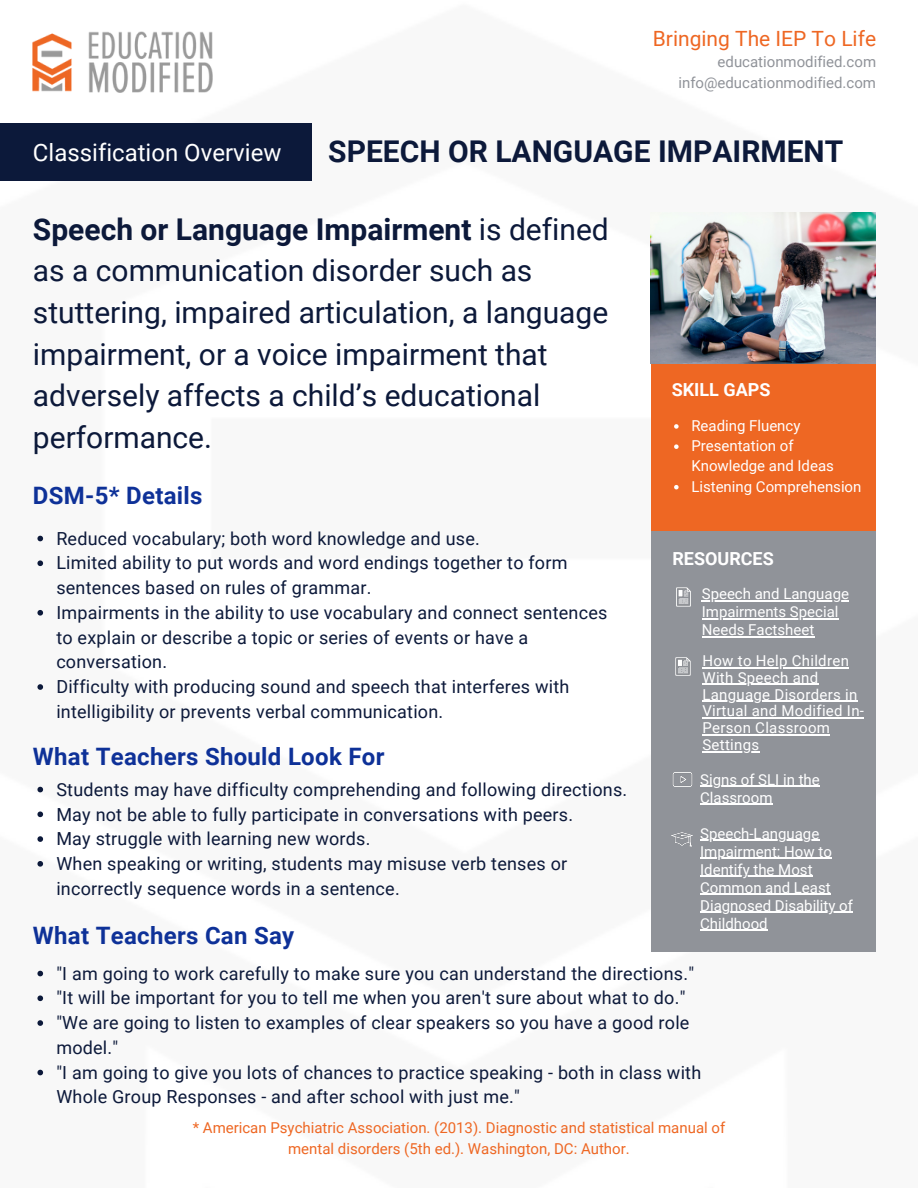
<style>
.page{position:relative;width:918px;height:1188px;background:#fff}
.page>*{position:absolute;margin:0;border:0;box-sizing:border-box;transform-origin:0 0}
.t1{font:30px/41.7px "Roboto";color:#0c193a}
.t2{font:700 30px "Roboto";color:#0c193a}
.t3{font:700 24px "Roboto";letter-spacing:.01em;color:#0e3198}
.t4{font:24px "Roboto";color:#fff}
.t5{font:21px "Roboto";color:#ee6723}
.t6{font:18px/24.8px "Roboto";letter-spacing:.015em;color:#0c193a}
.t7{font:700 18px "Roboto";color:#fff}
.t8{font:15px/18px "Roboto";color:#fff}
.t9{font:15px/20.2px "Roboto";color:#ee6723;text-align:center}
.t10{font:15px/16.8px "Roboto";letter-spacing:.02em;color:#fff}
.t11{font:15px/20.2px "Roboto";color:#909399;text-align:right}
.s1{font-weight:700}
</style>
<div class="page">
<img style="left:33px;top:32px;width:180px;height:60px">
<div style="left:651px;top:363px;width:225px;height:168px;background:#ee6723"></div>
<div style="left:651px;top:531px;width:225px;height:421px;background:#909399"></div>
<svg style="left:674px;top:424px;width:5px;height:5px"></svg>
<svg style="left:674px;top:444px;width:5px;height:5px"></svg>
<svg style="left:674px;top:485px;width:5px;height:4px"></svg>
<svg style="left:37px;top:536px;width:6px;height:5px"></svg>
<svg style="left:37px;top:560px;width:6px;height:6px"></svg>
<svg style="left:37px;top:610px;width:6px;height:6px"></svg>
<svg style="left:37px;top:684px;width:6px;height:6px"></svg>
<img style="left:676px;top:587px;width:15px;height:20px">
<img style="left:675px;top:657px;width:16px;height:19px">
<hr style="left:702px;top:667px;width:147px;height:1px;background:#fff">
<hr style="left:702px;top:684px;width:36px;height:1px;background:#fff">
<hr style="left:738px;top:684px;width:81px;height:1px;background:#fff">
<hr style="left:702px;top:701px;width:156px;height:1px;background:#fff">
<hr style="left:702px;top:718px;width:162px;height:1px;background:#fff">
<hr style="left:702px;top:734px;width:128px;height:2px;background:#fff">
<hr style="left:702px;top:751px;width:58px;height:1px;background:#fff">
<img style="left:672px;top:772px;width:21px;height:15px">
<img style="left:671px;top:832px;width:22px;height:15px">
<svg style="left:37px;top:787px;width:6px;height:5px"></svg>
<svg style="left:37px;top:812px;width:6px;height:5px"></svg>
<svg style="left:37px;top:836px;width:6px;height:6px"></svg>
<svg style="left:37px;top:861px;width:6px;height:6px"></svg>
<svg style="left:37px;top:971px;width:6px;height:5px"></svg>
<svg style="left:37px;top:995px;width:6px;height:6px"></svg>
<svg style="left:37px;top:1020px;width:6px;height:6px"></svg>
<svg style="left:37px;top:1070px;width:6px;height:5px"></svg>
<div style="left:0;top:124px;width:311px;height:57px;background:#0c193a"></div>
<hr style="left:700px;top:786px;width:120px;height:1px;background:#fff">
<hr style="left:700px;top:804px;width:73px;height:1px;background:#fff">
<hr style="left:700px;top:840px;width:119px;height:1px;background:#fff">
<hr style="left:700px;top:858px;width:132px;height:1px;background:#fff">
<hr style="left:700px;top:876px;width:113px;height:1px;background:#fff">
<hr style="left:700px;top:894px;width:131px;height:1px;background:#fff">
<hr style="left:700px;top:912px;width:153px;height:1px;background:#fff">
<hr style="left:700px;top:930px;width:68px;height:1px;background:#fff">
<hr style="left:702px;top:600px;width:147px;height:1px;background:#fff">
<hr style="left:702px;top:618px;width:137px;height:1px;background:#fff">
<hr style="left:702px;top:636px;width:112px;height:1px;background:#fff">
<img style="left:651px;top:212px;width:225px;height:151px">
<h2 class="t4" style="left:33px;top:139px;width:250px">Classification Overview</h2>
<p class="t5" style="left:653px;top:27px;width:225px">Bringing The IEP To Life</p>
<p class="t11" style="left:678px;top:52px;width:199px">educationmodified.com info@educationmodified.com</p>
<h1 class="t2" style="left:328px;top:134px;width:517px">SPEECH OR LANGUAGE IMPAIRMENT</h1>
<h1 class="t1" style="left:33px;top:209px;width:577px"><span class="s1">Speech or Language Impairment</span> is defined as a communication disorder such as stuttering, impaired articulation, a language impairment, or a voice impairment that adversely affects a child’s educational performance.</h1>
<h2 class="t3" style="left:33px;top:482px;width:171px">DSM-5* Details</h2>
<p class="t7" style="left:672px;top:380px;width:100px">SKILL GAPS</p>
<p class="t8" style="left:691px;top:416px;width:172px;line-height:20.2px">Reading Fluency<br>Presentation of<br>Knowledge and Ideas<br>Listening Comprehension</p>
<p class="t6" style="left:56px;top:526px;width:553px">Reduced vocabulary; both word knowledge and use.<br>Limited ability to put words and word endings together to form sentences based on rules of grammar.<br>Impairments in the ability to use vocabulary and connect sentences to explain or describe a topic or series of events or have a conversation.<br>Difficulty with producing sound and speech that interferes with intelligibility or prevents verbal communication.</p>
<p class="t7" style="left:672px;top:548px;width:103px">RESOURCES</p>
<p class="t8" style="left:702px;top:585px;width:149px">Speech and Language<br>Impairments Special<br>Needs Factsheet</p>
<p class="t10" style="left:702px;top:652px;width:163px">How to Help Children<br>With Speech and<br>Language Disorders in<br>Virtual and Modified In-<br>Person Classroom<br>Settings</p>
<h2 class="t3" style="left:33px;top:743px;width:353px">What Teachers Should Look For</h2>
<p class="t6" style="left:56px;top:777px;width:572px">Students may have difficulty comprehending and following directions.<br>May not be able to fully participate in conversations with peers.<br>May struggle with learning new words.<br>When speaking or writing, students may misuse verb tenses or incorrectly sequence words in a sentence.</p>
<h2 class="t3" style="left:33px;top:921px;width:263px">What Teachers Can Say</h2>
<p class="t6" style="left:56px;top:961px;width:646px">"I am going to work carefully to make sure you can understand the directions." "It will be important for you to tell me when you aren't sure about what to do." "We are going to listen to examples of clear speakers so you have a good role model."<br>"I am going to give you lots of chances to practice speaking - both in class with Whole Group Responses - and after school with just me."</p>
<p class="t8" style="left:700px;top:770px;width:121px">Signs of SLI in the<br>Classroom</p>
<p class="t8" style="left:700px;top:824px;width:154px">Speech-Language<br>Impairment: How to<br>Identify the Most<br>Common and Least<br>Diagnosed Disability of<br>Childhood</p>
<p class="t9" style="left:193px;top:1118px;width:534px">* American Psychiatric Association. (2013). Diagnostic and statistical manual of mental disorders (5th ed.). Washington, DC: Author.</p>
</div>
